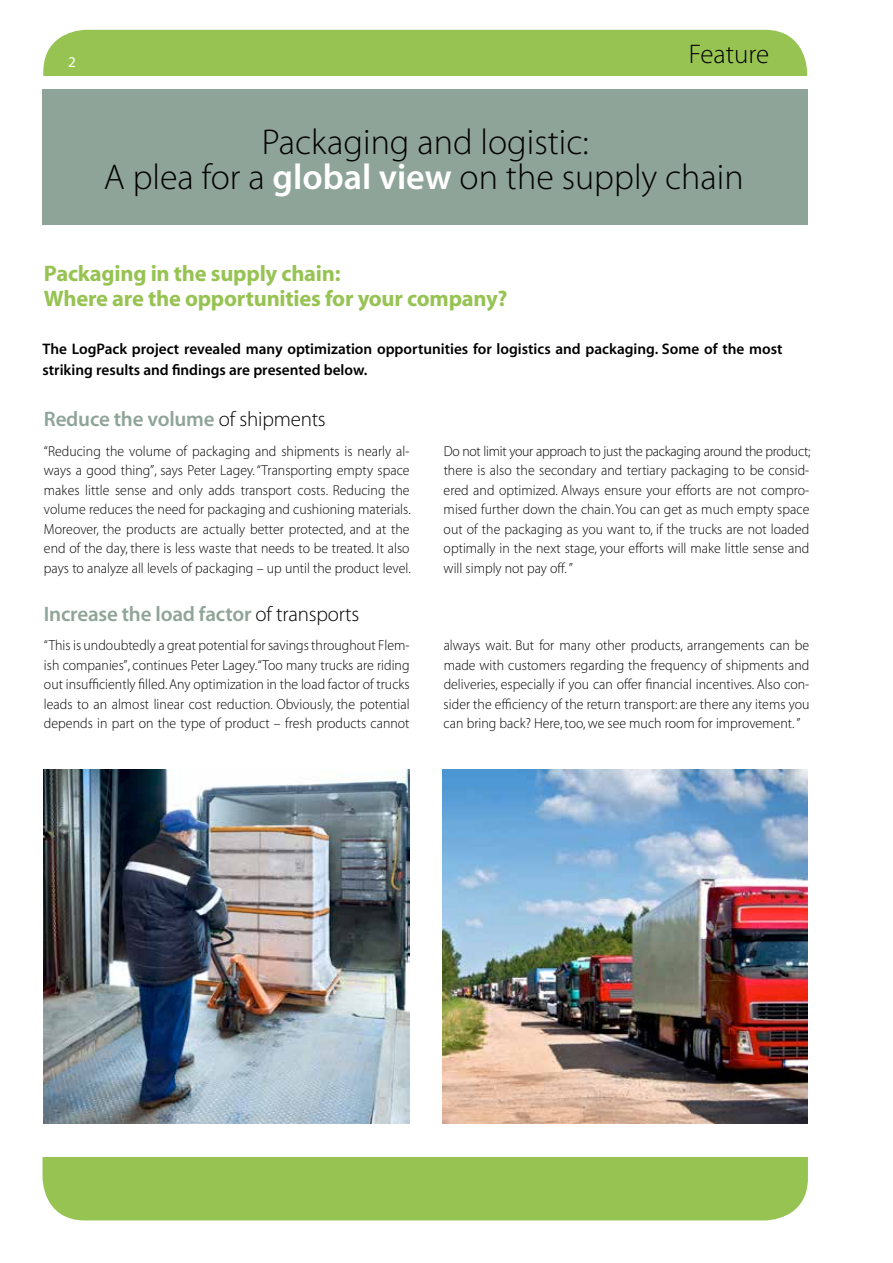
<style>
.page{position:relative;width:893px;height:1263px;background:#fff}
.page>*{position:absolute;margin:0;border:0;box-sizing:border-box;transform-origin:0 0}
.t1{font:300 36px/35px "Myriad LS";color:#000;text-align:center}
.t2{font:300 27px "Myriad LS";color:#000}
.t3{font:700 22.5px/25.5px "Myriad LS";letter-spacing:-.01em;color:#97c353}
.t4{font:500 21px "Myriad LS";letter-spacing:-.01em;color:#8fa498}
.t5{font:500 15.3px/21px "Myriad LS";color:#000}
.t6{font:15px "Myriad LS";color:#fff}
.t7{font:300 14.55px/19.5px "Myriad LS";letter-spacing:.005em;color:#000;text-align:justify;scale:.95 1}
.s1{font-weight:500;color:#fff}
.s2{font-weight:300;color:#000}
</style>
<div class="page">
<div style="left:43px;top:94px;width:765px;height:1126px;background:#97c353;border-radius:43px"></div>
<div style="left:43px;top:30px;width:764px;height:126px;background:#97c353;border-radius:43px"></div>
<div style="left:43px;top:86px;width:765px;height:160px;background:#8fa498"></div>
<div style="left:0;top:77px;width:893px;height:12px;background:#fff"></div>
<div style="left:0;top:225px;width:850px;height:932px;background:#fff"></div>
<img style="left:44px;top:770px;width:366px;height:354px">
<img style="left:442px;top:770px;width:366px;height:354px">
<p class="t6" style="left:68px;top:54px;width:9px">2</p>
<h2 class="t2" style="left:689px;top:41px;width:82px">Feature</h2>
<h1 class="t1" style="left:104px;top:126px;width:641px">Packaging and logistic:<br>A plea for a <span class="s1">global view</span> on the supply chain</h1>
<h3 class="t3" style="left:44px;top:261px;width:465px">Packaging in the supply chain:<br>Where are the opportunities for your company?</h3>
<p class="t5" style="left:43px;top:339px;width:741px">The LogPack project revealed many optimization opportunities for logistics and packaging. Some of the most striking results and findings are presented below.</p>
<h3 class="t4" style="left:44px;top:408px;width:283px">Reduce the volume <span class="s2">of shipments</span></h3>
<p class="t7" style="left:44px;top:442px;width:388px">“Reducing the volume of packaging and shipments is nearly al&shy;ways a good thing”, says Peter Lagey. “Transporting empty space makes little sense and only adds transport costs. Reducing the volume reduces the need for packaging and cushioning materials.<br>Moreover, the products are actually better protected, and at the end of the day, there is less waste that needs to be treated. It also pays to analyze all levels of packaging – up until the product level.</p>
<p class="t7" style="left:444px;top:442px;width:388px">Do not limit your approach to just the packaging around the product; there is also the secondary and tertiary packaging to be consid&shy;ered and optimized. Always ensure your efforts are not compro&shy;mised further down the chain. You can get as much empty space out of the packaging as you want to, if the trucks are not loaded optimally in the next stage, your efforts will make little sense and will simply not pay off. ”</p>
<h3 class="t4" style="left:44px;top:603px;width:317px">Increase the load factor <span class="s2">of transports</span></h3>
<p class="t7" style="left:44px;top:636px;width:386px">“This is undoubtedly a great potential for savings throughout Flem&shy;ish companies”, continues Peter Lagey.“Too many trucks are riding out insufficiently filled. Any optimization in the load factor of trucks leads to an almost linear cost reduction. Obviously, the potential depends in part on the type of product – fresh products cannot</p>
<p class="t7" style="left:444px;top:636px;width:386px">always wait. But for many other products, arrangements can be made with customers regarding the frequency of shipments and deliveries, especially if you can offer financial incentives. Also con&shy;sider the efficiency of the return transport: are there any items you can bring back? Here, too, we see much room for improvement. ”</p>
</div>
